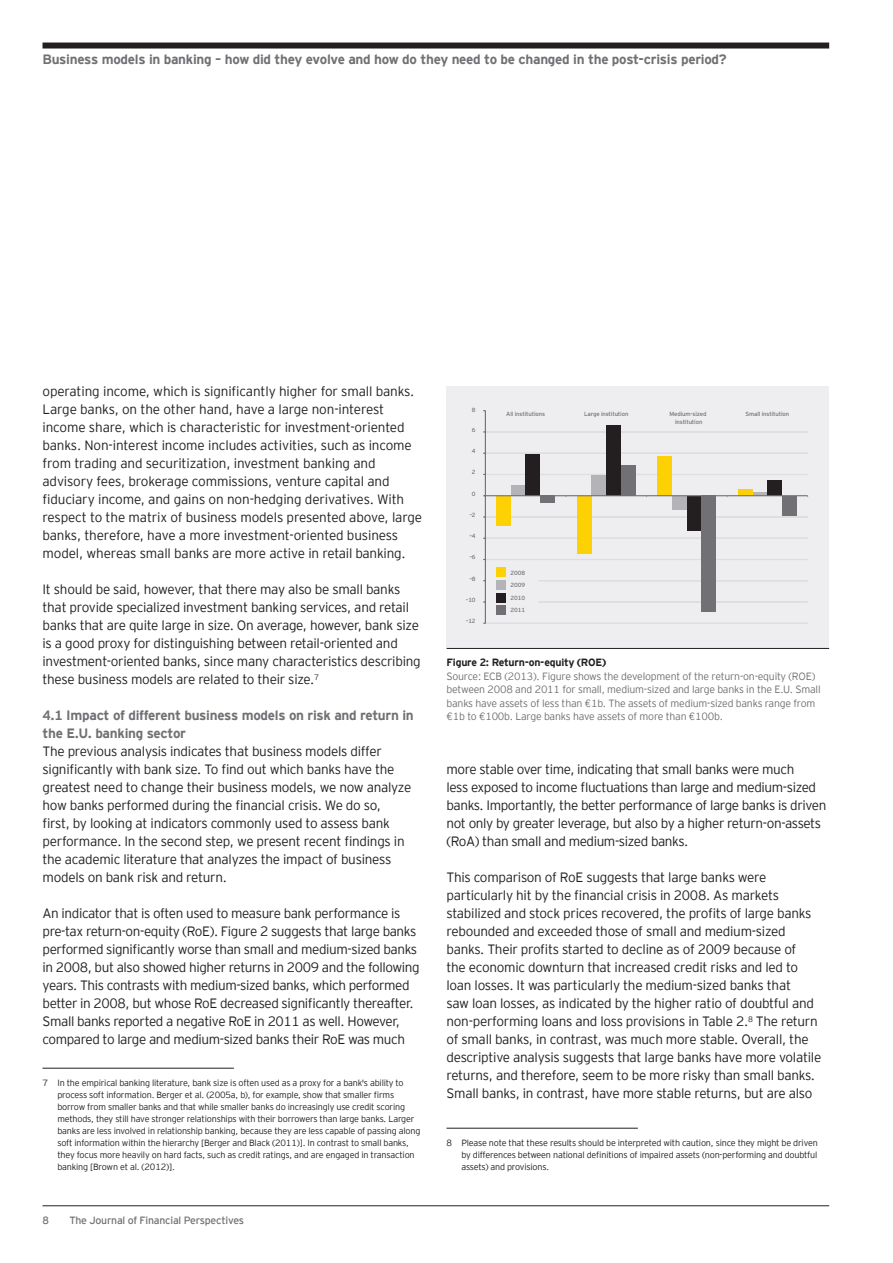
<style>
.page{position:relative;width:893px;height:1263px;background:#fff}
.page>*{position:absolute;margin:0;border:0;box-sizing:border-box;transform-origin:0 0}
.t1{font:300 13.5px/18px "EY Interstate";letter-spacing:-.02em;color:#231f20}
.t2{font:700 13.5px/18px "EY Interstate";letter-spacing:-.02em;color:#717074}
.t3{font:300 10.5px/13.5px "EY Interstate";letter-spacing:-.02em;color:#717074}
.t4{font:10.5px "EY Interstate";letter-spacing:-.02em;color:#717074}
.t5{font:700 10.5px "EY Interstate";letter-spacing:-.02em;color:#231f20}
.t6{font:300 9px/12px "EY Interstate";letter-spacing:-.02em;color:#231f20}
.t7{font:6px/12.6px "EY Interstate";letter-spacing:-.02em;color:#717074;text-align:center}
</style>
<div class="page">
<hr style="left:43px;top:1205px;width:786px;height:1px;background:#231f20">
<div style="left:43px;top:43px;width:786px;height:6px;background:#231f20"></div>
<hr style="left:43px;top:1068px;width:191px;height:1px;background:#231f20">
<hr style="left:446px;top:1128px;width:192px;height:1px;background:#231f20">
<div style="left:446px;top:386px;width:383px;height:261px;background:#eeeef0"></div>
<hr style="left:485px;top:623px;width:323px;height:1px;background:#dedee1">
<hr style="left:539px;top:601px;width:269px;height:2px;background:#dedee1">
<svg style="left:583px;top:581px;width:224px;height:1px"></svg>
<hr style="left:539px;top:580px;width:269px;height:1px;background:#dedee1">
<hr style="left:485px;top:559px;width:323px;height:1px;background:#dedee1">
<hr style="left:485px;top:538px;width:323px;height:1px;background:#dedee1">
<hr style="left:485px;top:516px;width:323px;height:2px;background:#dedee1">
<hr style="left:485px;top:474px;width:323px;height:1px;background:#dedee1">
<hr style="left:485px;top:453px;width:323px;height:1px;background:#dedee1">
<hr style="left:485px;top:432px;width:323px;height:1px;background:#dedee1">
<hr style="left:485px;top:431px;width:323px;height:1px;background:#dedee1">
<div style="left:496px;top:496px;width:15px;height:29px;background:#fed105"></div>
<div style="left:577px;top:496px;width:15px;height:57px;background:#fed105"></div>
<div style="left:657px;top:456px;width:15px;height:40px;background:#fed105"></div>
<div style="left:738px;top:489px;width:15px;height:7px;background:#fed105"></div>
<div style="left:511px;top:485px;width:15px;height:11px;background:#b4b3b7"></div>
<div style="left:592px;top:475px;width:14px;height:21px;background:#b4b3b7"></div>
<div style="left:672px;top:496px;width:15px;height:14px;background:#b4b3b7"></div>
<hr style="left:753px;top:492px;width:14px;height:4px;background:#b4b3b7">
<div style="left:526px;top:454px;width:14px;height:42px;background:#231f20"></div>
<div style="left:606px;top:425px;width:15px;height:71px;background:#231f20"></div>
<div style="left:687px;top:496px;width:14px;height:34px;background:#231f20"></div>
<div style="left:767px;top:480px;width:15px;height:16px;background:#231f20"></div>
<div style="left:540px;top:496px;width:15px;height:7px;background:#717074"></div>
<div style="left:621px;top:465px;width:15px;height:31px;background:#717074"></div>
<div style="left:701px;top:496px;width:15px;height:116px;background:#717074"></div>
<div style="left:782px;top:496px;width:15px;height:20px;background:#717074"></div>
<hr style="left:485px;top:411px;width:1px;height:212px;background:#717074">
<hr style="left:485px;top:495px;width:323px;height:1px;background:#717074">
<div style="left:496px;top:567px;width:10px;height:10px;background:#fed105"></div>
<div style="left:496px;top:580px;width:10px;height:10px;background:#b4b3b7"></div>
<div style="left:496px;top:593px;width:10px;height:9px;background:#231f20"></div>
<div style="left:496px;top:605px;width:10px;height:10px;background:#717074"></div>
<hr style="left:447px;top:648px;width:382px;height:1px;background:#231f20">
<p class="t2" style="left:43px;top:49px;width:686px">Business models in banking – how did they evolve and how do they need to be changed in the post-crisis period?</p>
<p class="t1" style="left:43px;top:381px;width:381px">operating income, which is significantly higher for small banks.<br>Large banks, on the other hand, have a large non-interest income share, which is characteristic for investment-oriented banks. Non-interest income includes activities, such as income from trading and securitization, investment banking and advisory fees, brokerage commissions, venture capital and fiduciary income, and gains on non-hedging derivatives. With respect to the matrix of business models presented above, large banks, therefore, have a more investment-oriented business model, whereas small banks are more active in retail banking.</p>
<p class="t1" style="left:43px;top:579px;width:380px">It should be said, however, that there may also be small banks that provide specialized investment banking services, and retail banks that are quite large in size. On average, however, bank size is a good proxy for distinguishing between retail-oriented and investment-oriented banks, since many characteristics describing these business models are related to their size.<sup>7</sup></p>
<p class="t2" style="left:43px;top:705px;width:373px">4.1 Impact of different business models on risk and return in the E.U. banking sector</p>
<p class="t1" style="left:43px;top:741px;width:370px">The previous analysis indicates that business models differ significantly with bank size. To find out which banks have the greatest need to change their business models, we now analyze how banks performed during the financial crisis. We do so, first, by looking at indicators commonly used to assess bank performance. In the second step, we present recent findings in the academic literature that analyzes the impact of business models on bank risk and return.</p>
<p class="t1" style="left:43px;top:903px;width:379px">An indicator that is often used to measure bank performance is pre-tax return-on-equity (RoE). Figure 2 suggests that large banks performed significantly worse than small and medium-sized banks in 2008, but also showed higher returns in 2009 and the following years. This contrasts with medium-sized banks, which performed better in 2008, but whose RoE decreased significantly thereafter.<br>Small banks reported a negative RoE in 2011 as well. However, compared to large and medium-sized banks their RoE was much</p>
<p class="t6" style="left:57px;top:1076px;width:364px;text-indent:-15px">7 In the empirical banking literature, bank size is often used as a proxy for a bank's ability to process soft information. Berger et al. (2005a, b), for example, show that smaller firms borrow from smaller banks and that while smaller banks do increasingly use credit scoring methods, they still have stronger relationships with their borrowers than large banks. Larger banks are less involved in relationship banking, because they are less capable of passing along soft information within the hierarchy [Berger and Black (2011)]. In contrast to small banks, they focus more heavily on hard facts, such as credit ratings, and are engaged in transaction banking [Brown et al. (2012)].</p>
<p class="t4" style="left:43px;top:1213px;width:8px">8</p>
<p class="t4" style="left:69px;top:1213px;width:176px">The Journal of Financial Perspectives</p>
<p class="t7" style="left:472px;top:404px;width:5px">8</p>
<p class="t7" style="left:472px;top:444px;width:5px">4</p>
<p class="t7" style="left:472px;top:466px;width:5px">2</p>
<p class="t7" style="left:472px;top:487px;width:5px">0</p>
<p class="t7" style="left:469px;top:508px;width:8px">–2</p>
<p class="t7" style="left:469px;top:529px;width:8px">–4</p>
<p class="t7" style="left:469px;top:550px;width:8px">–6</p>
<p class="t7" style="left:469px;top:572px;width:8px">–8</p>
<p class="t7" style="left:472px;top:423px;width:5px">6</p>
<p class="t7" style="left:466px;top:593px;width:11px">–10</p>
<p class="t7" style="left:466px;top:614px;width:11px">–12</p>
<p class="t7" style="left:506px;top:408px;width:40px">All institutions</p>
<p class="t7" style="left:584px;top:408px;width:46px">Large institution</p>
<p class="t7" style="left:669px;top:410px;width:39px;line-height:7.2px">Medium-sized institution</p>
<p class="t7" style="left:745px;top:408px;width:45px">Small institution</p>
<p class="t7" style="left:511px;top:566px;width:16px">2008</p>
<p class="t7" style="left:511px;top:578px;width:16px;text-align:justify">2009<br>2010<br>2011</p>
<p class="t5" style="left:447px;top:655px;width:161px">Figure 2: Return-on-equity (ROE)</p>
<p class="t3" style="left:447px;top:668px;width:376px">Source: ECB (2013). Figure shows the development of the return-on-equity (ROE) between 2008 and 2011 for small, medium-sized and large banks in the E.U. Small banks have assets of less than €1b. The assets of medium-sized banks range from €1b to €100b. Large banks have assets of more than €100b.</p>
<p class="t1" style="left:446px;top:759px;width:381px">more stable over time, indicating that small banks were much<br>less exposed to income fluctuations than large and medium-sized banks. Importantly, the better performance of large banks is driven not only by greater leverage, but also by a higher return-on-assets (RoA) than small and medium-sized banks.</p>
<p class="t1" style="left:446px;top:867px;width:376px">This comparison of RoE suggests that large banks were particularly hit by the financial crisis in 2008. As markets stabilized and stock prices recovered, the profits of large banks rebounded and exceeded those of small and medium-sized banks. Their profits started to decline as of 2009 because of<br>the economic downturn that increased credit risks and led to loan losses. It was particularly the medium-sized banks that<br>saw loan losses, as indicated by the higher ratio of doubtful and non-performing loans and loss provisions in Table 2.<sup>8</sup> The return of small banks, in contrast, was much more stable. Overall, the descriptive analysis suggests that large banks have more volatile returns, and therefore, seem to be more risky than small banks.<br>Small banks, in contrast, have more stable returns, but are also</p>
<p class="t6" style="left:461px;top:1136px;width:358px;text-align:justify;text-indent:-15px">8 Please note that these results should be interpreted with caution, since they might be driven by differences between national definitions of impaired assets (non-performing and doubtful assets) and provisions.</p>
</div>
